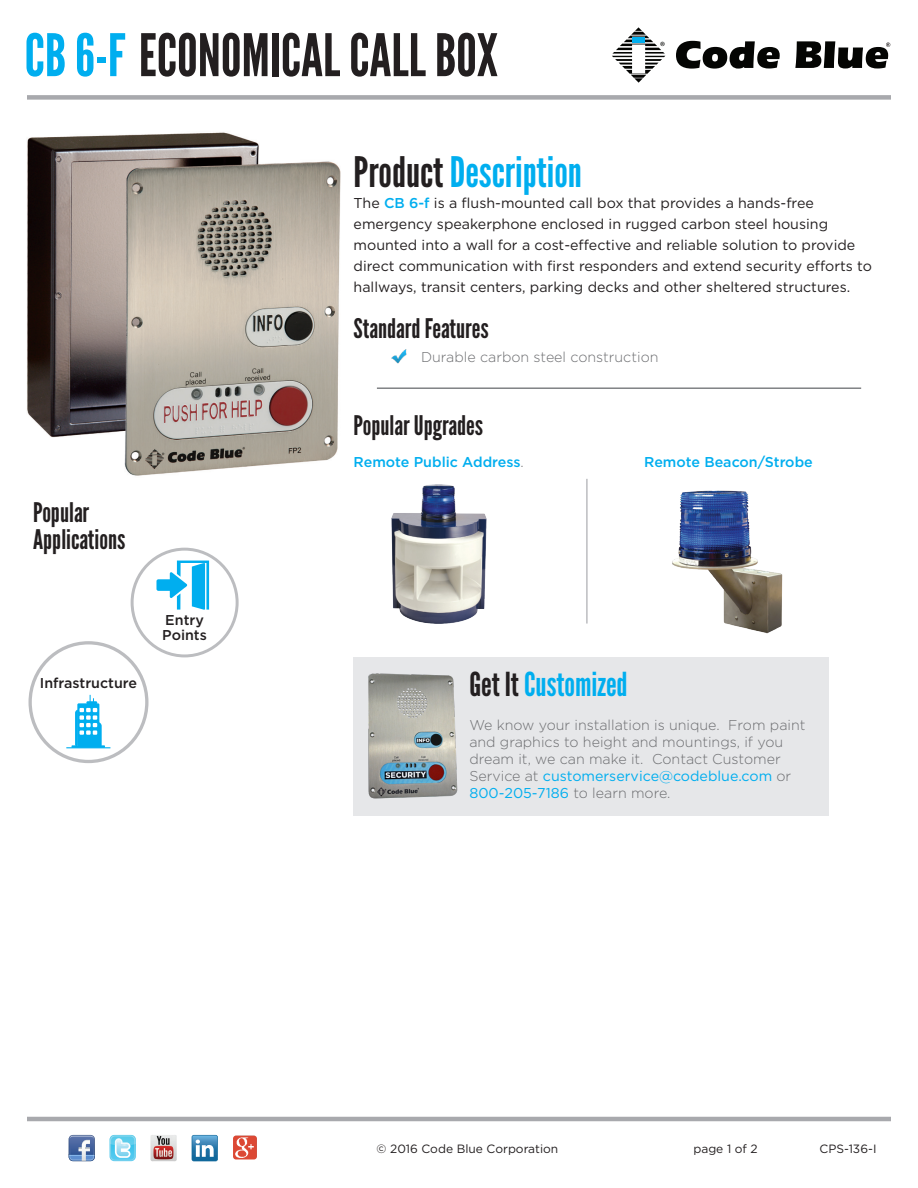
<style>
.page{position:relative;width:918px;height:1188px;background:#fff}
.page>*{position:absolute;margin:0;border:0;box-sizing:border-box;transform-origin:0 0}
.t1{font:58.5px "League Gothic";color:#231f20}
.t2{font:42px "League Gothic";color:#00aeef}
.t3{font:33px "League Gothic";color:#00aeef}
.t4{font:27px "League Gothic";color:#231f20}
.t5{font:14.25px/21px "Gotham";color:#231f20}
.t6{font:300 14.25px/17.1px "Gotham";color:#6c6d70}
.t7{font:500 14.25px "Gotham";color:#00aeef}
.t8{font:500 14.25px "Gotham";color:#231f20}
.t9{font:12px "Gotham";color:#231f20}
.s1{color:#00aeef}
.s2{color:#231f20}
.s3{font-weight:500;color:#00aeef}
.s4{font-weight:300;color:#6c6d70}
.s5{font-weight:400;color:#00aeef}
</style>
<div class="page">
<svg style="left:69px;top:1135px;width:26px;height:26px"></svg>
<svg style="left:110px;top:1135px;width:26px;height:26px"></svg>
<img style="left:233px;top:1136px;width:24px;height:23px">
<svg style="left:192px;top:1135px;width:26px;height:26px"></svg>
<img style="left:150px;top:1135px;width:27px;height:26px">
<hr style="left:27px;top:1117px;width:864px;height:4px;background:#a8a9ad">
<svg style="left:676px;top:41px;width:104px;height:28px"></svg>
<svg style="left:795px;top:41px;width:95px;height:28px"></svg>
<svg style="left:612px;top:27px;width:53px;height:56px"></svg>
<img style="left:27px;top:132px;width:314px;height:344px">
<div style="left:27px;top:95px;width:864px;height:5px;background:#a8a9ad"></div>
<img style="left:391px;top:349px;width:16px;height:15px">
<hr style="left:377px;top:387px;width:484px;height:2px;background:#808285">
<div style="left:29px;top:641px;width:119px;height:122px;border:3px solid #bcbdc0;border-radius:50%"></div>
<hr style="left:66px;top:747px;width:44px;height:1px;background:#00aeef">
<hr style="left:72px;top:745px;width:33px;height:3px;background:#00aeef">
<svg style="left:75px;top:695px;width:27px;height:51px"></svg>
<div style="left:131px;top:548px;width:108px;height:109px;border:3px solid #bcbdc0;border-radius:50%"></div>
<div style="left:156px;top:579px;width:16px;height:12px;background:#00aeef;border-radius:2px"></div>
<svg style="left:170px;top:561px;width:39px;height:49px"></svg>
<div style="left:354px;top:657px;width:475px;height:159px;background:#e6e7e9"></div>
<img style="left:368px;top:673px;width:90px;height:126px">
<img style="left:392px;top:484px;width:94px;height:139px">
<hr style="left:586px;top:479px;width:2px;height:145px;background:#bcbdc0">
<img style="left:672px;top:490px;width:111px;height:144px">
<p class="t1" style="left:25px;top:20px;width:475px"><span class="s1">CB 6-F</span> ECONOMICAL CALL BOX</p>
<p class="t2" style="left:354px;top:147px;width:230px"><span class="s2">Product</span> Description</p>
<p class="t5" style="left:354px;top:193px;width:520px">The <span class="s3">CB 6-f</span> is a flush-mounted call box that provides a hands-free emergency speakerphone enclosed in rugged carbon steel housing mounted into a wall for a cost-effective and reliable solution to provide direct communication with first responders and extend security efforts to hallways, transit centers, parking decks and other sheltered structures.</p>
<p class="t4" style="left:354px;top:312px;width:137px">Standard Features</p>
<p class="t6" style="left:421px;top:348px;width:239px">Durable carbon steel construction</p>
<p class="t4" style="left:33px;top:497px;width:58px">Popular</p>
<p class="t4" style="left:33px;top:524px;width:94px">Applications</p>
<p class="t8" style="left:40px;top:674px;width:99px">Infrastructure</p>
<p class="t8" style="left:165px;top:612px;width:40px">Entry</p>
<p class="t8" style="left:162px;top:627px;width:46px">Points</p>
<p class="t4" style="left:354px;top:409px;width:131px">Popular Upgrades</p>
<p class="t7" style="left:354px;top:453px;width:172px">Remote Public Address<span class="s4">.</span></p>
<p class="t7" style="left:644px;top:454px;width:170px">Remote Beacon/Strobe</p>
<p class="t3" style="left:469px;top:664px;width:160px"><span class="s2">Get It</span> Customized</p>
<p class="t6" style="left:469px;top:716px;width:338px">We know your installation is unique. From paint and graphics to height and mountings, if you dream it, we can make it. Contact Customer Service at <span class="s5">customerservice@codeblue.com</span> or <span class="s5">800-205-7186</span> to learn more.</p>
<p class="t9" style="left:377px;top:1141px;width:183px">© 2016 Code Blue Corporation</p>
<p class="t9" style="left:693px;top:1141px;width:66px">page 1 of 2</p>
<p class="t9" style="left:820px;top:1141px;width:58px">CPS-136-I</p>
</div>
